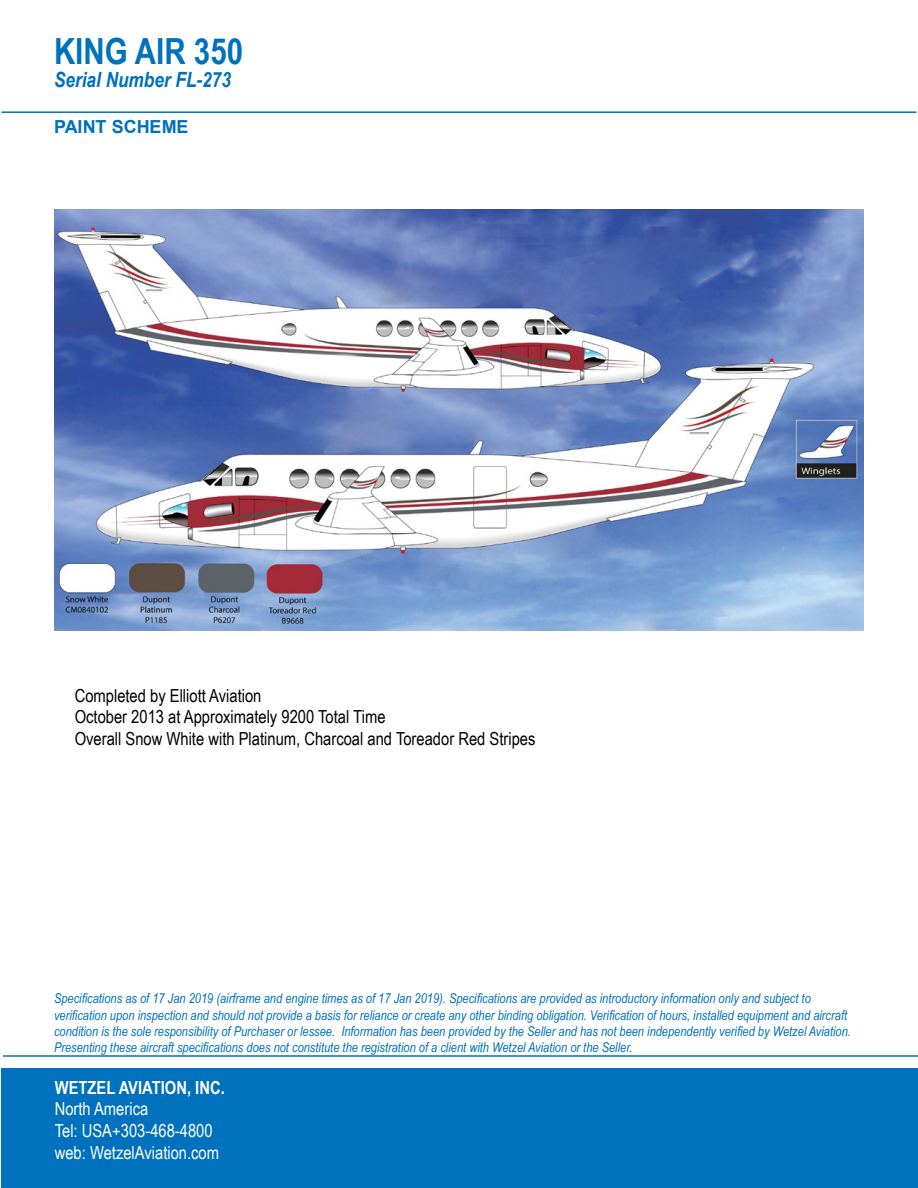
<style>
.page{position:relative;width:918px;height:1188px;background:#fff}
.page>*{position:absolute;margin:0;border:0;box-sizing:border-box;transform-origin:0 0}
.t1{font:700 36px "Arial Narrow";color:#0071bc}
.t2{font:italic 700 21px "Arial Narrow";color:#0071bc}
.t3{font:18px/21.6px "Arial Narrow";color:#000}
.t4{font:18px/21.6px "Arial Narrow";color:#fff}
.t5{font:700 18px "Arial Narrow";color:#fff}
.t6{font:700 18px "Arial";color:#0071bc}
.t7{font:italic 13.5px/16.2px "Arial Narrow";color:#0071bc}
</style>
<div class="page">
<div style="left:2px;top:1069px;width:916px;height:119px;background:#0071bc"></div>
<hr style="left:2px;top:111px;width:914px;height:2px;background:#0071bc">
<hr style="left:3px;top:1055px;width:915px;height:2px;background:#0071bc">
<img style="left:54px;top:210px;width:810px;height:421px">
<h1 class="t1" style="left:54px;top:24px;width:191px">KING AIR 350</h1>
<h2 class="t2" style="left:54px;top:64px;width:179px">Serial Number FL-273</h2>
<h3 class="t6" style="left:54px;top:115px;width:136px">PAINT SCHEME</h3>
<h3 class="t3" style="left:75px;top:684px;width:462px">Completed by Elliott Aviation<br>October 2013 at Approximately 9200 Total Time<br>Overall Snow White with Platinum, Charcoal and Toreador Red Stripes</h3>
<p class="t7" style="left:54px;top:990px;width:799px">Specifications as of 17 Jan 2019 (airframe and engine times as of 17 Jan 2019). Specifications are provided as introductory information only and subject to verification upon inspection and should not provide a basis for reliance or create any other binding obligation. Verification of hours, installed equipment and aircraft condition is the sole responsibility of Purchaser or lessee. Information has been provided by the Seller and has not been independently verified by Wetzel Aviation.<br>Presenting these aircraft specifications does not constitute the registration of a client with Wetzel Aviation or the Seller.</p>
<h3 class="t5" style="left:55px;top:1074px;width:172px">WETZEL AVIATION, INC.</h3>
<h3 class="t4" style="left:55px;top:1098px;width:166px">North America<br>Tel: USA+303-468-4800 web: WetzelAviation.com</h3>
</div>
